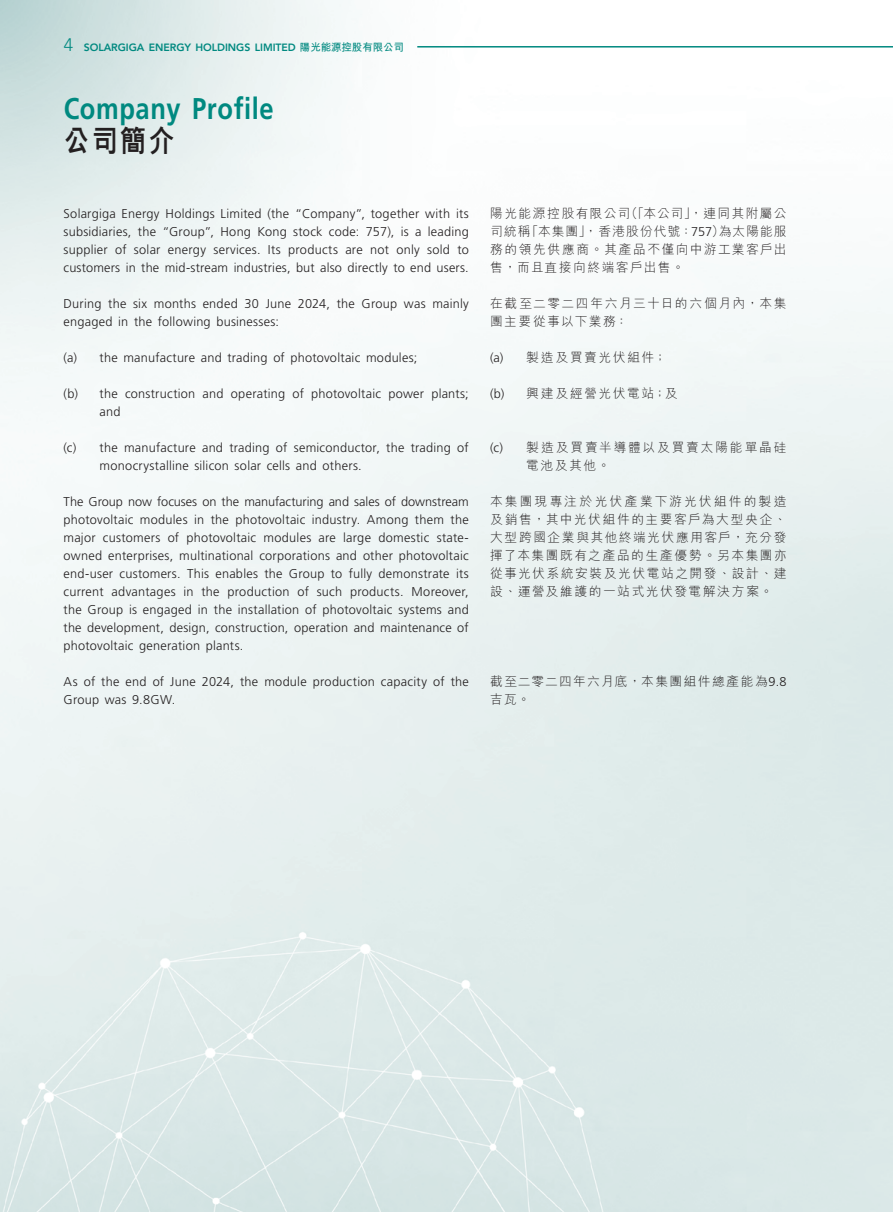
<style>
.page{position:relative;width:893px;height:1212px;background:#fff}
.page>*{position:absolute;margin:0;border:0;box-sizing:border-box;transform-origin:0 0}
.t1{font:700 30px "Frutiger LT Std";letter-spacing:.025em;color:#008980;scale:.85 1}
.t2{font:800 30px "M Hei HK";color:#231f20;scale:.85 1}
._11_P0{font:300 12.75px/18px "Frutiger LT Std";letter-spacing:.015em;color:#231f20;text-align:justify}
._11_P0-2{font:300 12.75px/18px "M Hei HK";letter-spacing:.115em;color:#231f20;text-align:justify}
._07_IN0{font:300 12.75px/18px "Frutiger LT Std";letter-spacing:.02em;color:#231f20}
._07_IN0-2{font:300 12.75px/18px "M Hei HK";letter-spacing:.14em;color:#231f20}
.t3{font:800 10.5px "Avenir LT Std";letter-spacing:-.01em;color:#008980}
.s1{font-weight:300;font-size:18px}
.s2{font-family:"M Hei HK";font-weight:700}
.s3{font-family:"Frutiger LT Std"}
</style>
<div class="page">
<img style="left:0;top:0;width:893px;height:1212px">
<hr style="left:417px;top:46px;width:476px;height:2px;background:#008980">
<p class="t3" style="left:64px;top:41px;width:342px"><span class="s1">4</span> SOLARGIGA ENERGY HOLDINGS LIMITED <span class="s2">陽光能源控股有限公司</span></p>
<h1 class="t1" style="left:64px;top:91px;width:249px">Company Profile</h1>
<h1 class="t2" style="left:64px;top:126px;width:132px">公司簡介</h1>
<p class="_11_P0" style="left:64px;top:204px;width:407px">Solargiga Energy Holdings Limited (the “Company”, together with its subsidiaries, the “Group”, Hong Kong stock code: 757), is a leading supplier of solar energy services. Its products are not only sold to customers in the mid-stream industries, but also directly to end users.</p>
<p class="_11_P0" style="left:64px;top:294px;width:407px">During the six months ended 30 June 2024, the Group was mainly engaged in the following businesses:</p>
<p class="_07_IN0" style="left:64px;top:348px;width:355px">(a) the manufacture and trading of photovoltaic modules;</p>
<p class="_07_IN0" style="left:100px;top:384px;width:371px;text-indent:-36px">(b) the construction and operating of photovoltaic power plants; and</p>
<p class="_07_IN0" style="left:100px;top:438px;width:371px;text-indent:-36px">(c) the manufacture and trading of semiconductor, the trading of monocrystalline silicon solar cells and others.</p>
<p class="_11_P0" style="left:64px;top:492px;width:407px">The Group now focuses on the manufacturing and sales of downstream photovoltaic modules in the photovoltaic industry. Among them the major customers of photovoltaic modules are large domestic state&shy;owned enterprises, multinational corporations and other photovoltaic end-user customers. This enables the Group to fully demonstrate its current advantages in the production of such products. Moreover, the Group is engaged in the installation of photovoltaic systems and the development, design, construction, operation and maintenance of photovoltaic generation plants.</p>
<p class="_11_P0" style="left:64px;top:672px;width:407px">As of the end of June 2024, the module production capacity of the<br>Group was 9.8GW.</p>
<p class="_11_P0-2" style="left:490px;top:204px;width:298px">陽光能源控股有限公司（「本公司」，連同其附屬公司統稱「本集團」，香港股份代號：<span class="s3">757</span>）為太陽能服務的領先供應商。其產品不僅向中游工業客戶出售，而且直接向終端客戶出售。</p>
<p class="_11_P0-2" style="left:490px;top:294px;width:298px">在截至二零二四年六月三十日的六個月內，本集團主要從事以下業務：</p>
<p class="_07_IN0-2" style="left:490px;top:348px;width:178px"><span class="s3">(a)</span> 製造及買賣光伏組件；</p>
<p class="_07_IN0-2" style="left:490px;top:384px;width:189px"><span class="s3">(b)</span> 興建及經營光伏電站；及</p>
<p class="_07_IN0-2" style="left:526px;top:438px;width:262px;text-indent:-36px"><span class="s3">(c)</span> 製造及買賣半導體以及買賣太陽能單晶硅電池及其他。</p>
<p class="_11_P0-2" style="left:490px;top:492px;width:298px">本集團現專注於光伏產業下游光伏組件的製造及銷售，其中光伏組件的主要客戶為大型央企、大型跨國企業與其他終端光伏應用客戶，充分發揮了本集團既有之產品的生產優勢。另本集團亦從事光伏系統安裝及光伏電站之開發、設計、建設、運營及維護的一站式光伏發電解決方案。</p>
<p class="_11_P0-2" style="left:490px;top:672px;width:298px">截至二零二四年六月底，本集團組件總產能為<span class="s3">9.8</span>吉瓦。</p>
</div>
